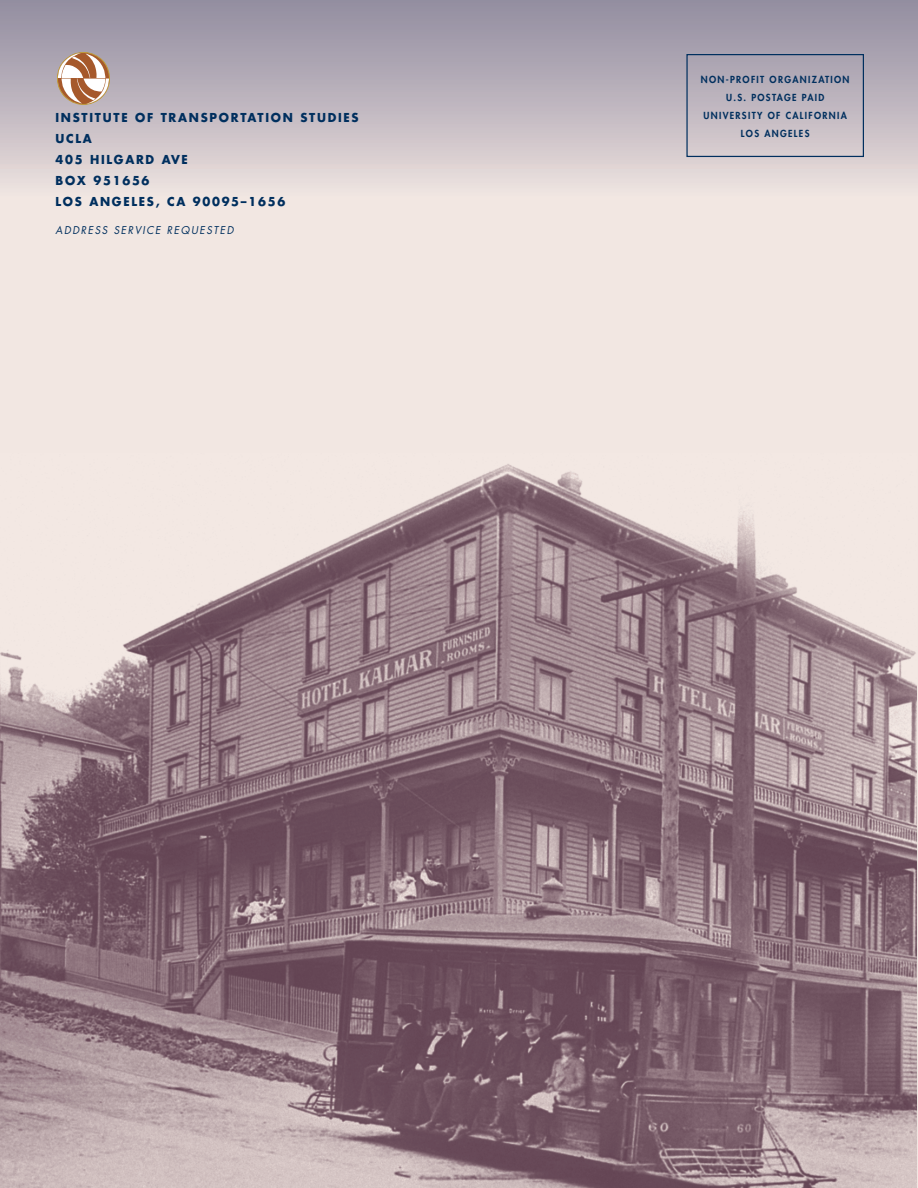
<style>
.page{position:relative;width:918px;height:1188px;background:#f2e7e2}
.page>*{position:absolute;margin:0;border:0;box-sizing:border-box;transform-origin:0 0}
.t1{font:700 12px/21px "Futura";letter-spacing:.15em;color:#002f5e;scale:.96 1}
.t2{font:italic 10.5px "Futura";letter-spacing:.155em;color:#002f5e;scale:.96 1}
.t3{font:800 9.45px/18px "Futura";letter-spacing:.145em;color:#002f5e;text-align:center;scale:.96 1}
</style>
<div class="page">
<img style="left:0;top:464px;width:917px;height:724px">
<div style="left:0;top:0;width:918px;height:196px;background:linear-gradient(to bottom,#908a9e,#ece0de)"></div>
<svg style="left:57px;top:52px;width:53px;height:53px;background:#c8a792"></svg>
<div style="left:686px;top:54px;width:178px;height:103px;border:1px solid #002f5e"></div>
<p class="t1" style="left:56px;top:108px;width:317px">INSTITUTE OF TRANSPORTATION STUDIES<br>UCLA<br>405 HILGARD AVE<br>BOX 951656<br>LOS ANGELES, CA 90095–1656</p>
<p class="t2" style="left:56px;top:225px;width:187px">ADDRESS SERVICE REQUESTED</p>
<p class="t3" style="left:701px;top:71px;width:156px">NON-PROFIT ORGANIZATION<br>U.S. POSTAGE PAID<br>UNIVERSITY OF CALIFORNIA<br>LOS ANGELES</p>
</div>
